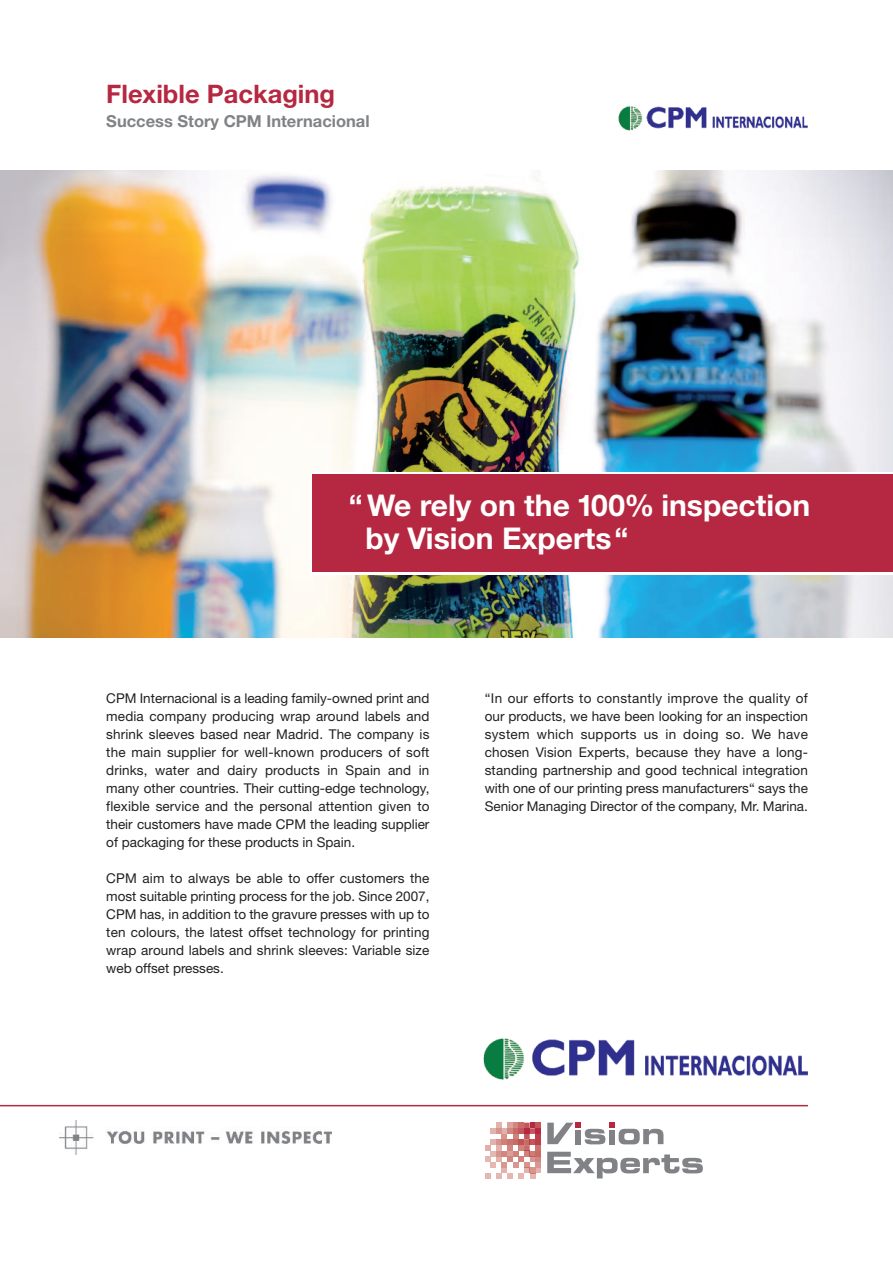
<style>
.page{position:relative;width:893px;height:1263px;background:#fff}
.page>*{position:absolute;margin:0;border:0;box-sizing:border-box;transform-origin:0 0}
.t1{font:700 30px/33px "Helvetica Neue LT Pro";color:#fff}
.t2{font:700 25.5px "Helvetica Neue LT Pro";color:#b62841}
.t3{font:700 16.5px "Helvetica Neue LT Pro";color:#808285}
.t4{font:13.5px/18px "Helvetica Neue LT Pro";color:#231f20;text-align:justify}
</style>
<div class="page">
<img style="left:0;top:170px;width:893px;height:468px">
<div style="left:310px;top:472px;width:583px;height:102px;background:#fff"></div>
<div style="left:313px;top:474px;width:580px;height:98px;background:#b62841"></div>
<svg style="left:547px;top:1152px;width:156px;height:26px"></svg>
<svg style="left:547px;top:1123px;width:116px;height:21px"></svg>
<svg style="left:485px;top:1123px;width:56px;height:56px"></svg>
<img style="left:60px;top:1120px;width:272px;height:34px">
<hr style="left:0;top:1105px;width:808px;height:1px;background:#b62841">
<img style="left:483px;top:1038px;width:325px;height:42px">
<img style="left:618px;top:106px;width:190px;height:25px">
<h2 class="t2" style="left:106px;top:85px;width:230px">Flexible Packaging</h2>
<p class="t3" style="left:106px;top:115px;width:265px">Success Story CPM Internacional</p>
<h1 class="t1" style="left:365px;top:491px;width:446px;text-indent:-17px">“We rely on the 100% inspection by Vision Experts“</h1>
<p class="t4" style="left:106px;top:690px;width:325px">CPM Internacional is a leading family-owned print and media company producing wrap around labels and shrink sleeves based near Madrid. The company is the main supplier for well-known producers of soft drinks, water and dairy products in Spain and in many other countries. Their cutting-edge technology, flexible service and the personal attention given to their customers have made CPM the leading supplier of packaging for these products in Spain.</p>
<p class="t4" style="left:106px;top:870px;width:325px">CPM aim to always be able to offer customers the most suitable printing process for the job. Since 2007, CPM has, in addition to the gravure presses with up to ten colours, the latest offset technology for printing wrap around labels and shrink sleeves: Variable size web offset presses.</p>
<p class="t4" style="left:485px;top:690px;width:325px">“In our efforts to constantly improve the quality of our products, we have been looking for an inspection system which supports us in doing so. We have chosen Vision Experts, because they have a long&shy;standing partnership and good technical integration with one of our printing press manufacturers“ says the Senior Managing Director of the company, Mr. Marina.</p>
</div>
